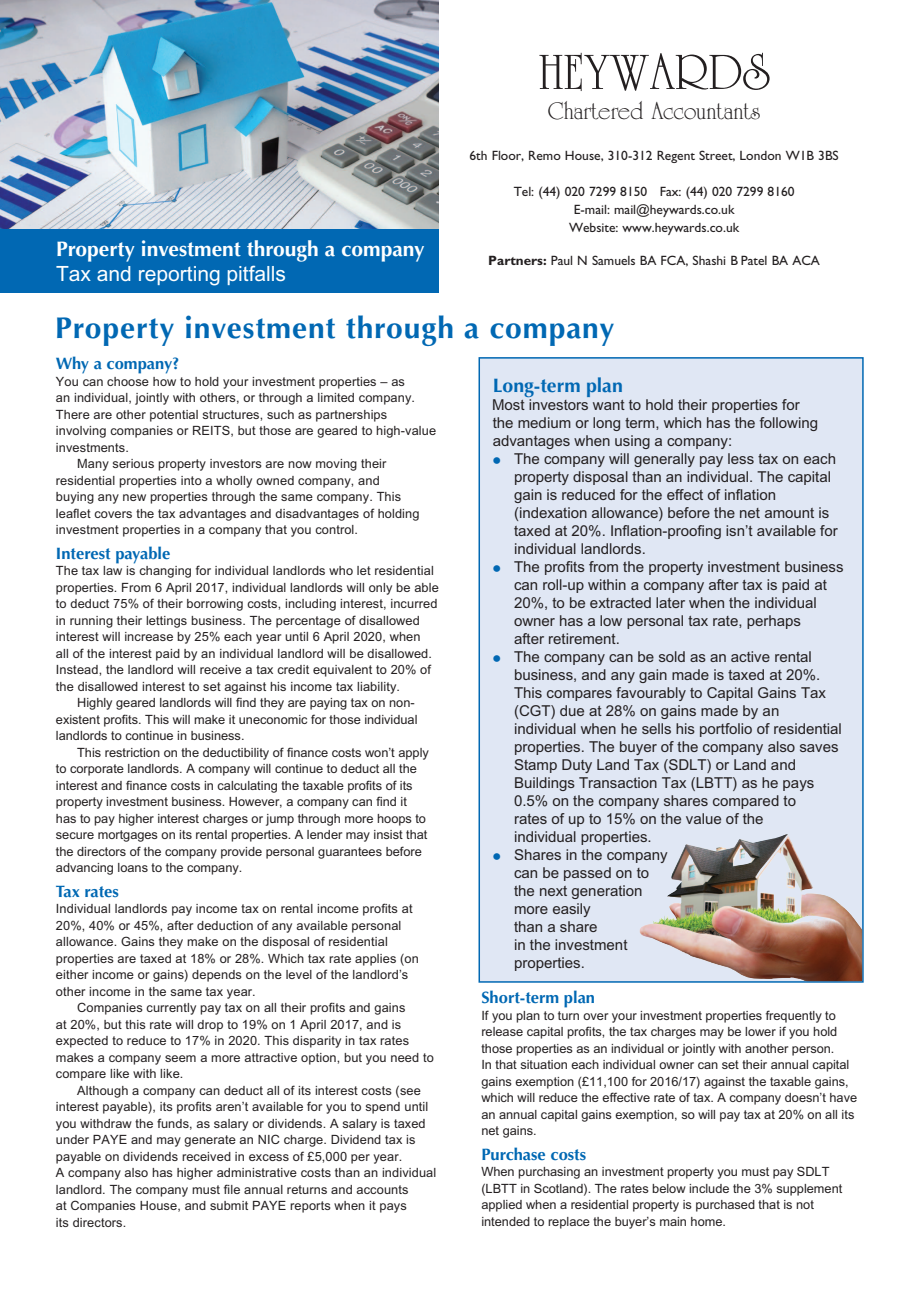
<style>
.page{position:relative;width:919px;height:1289px;background:#fff}
.page>*{position:absolute;margin:0;border:0;box-sizing:border-box;transform-origin:0 0}
.t1{font:52.95px "University Roman";color:#231f20}
.t2{font:700 30px "Optima";letter-spacing:.03em;color:#0168b3}
.t3{font:25.5px "University Roman";color:#231f20}
.t4{font:700 21px "Optima";color:#fff}
.t5{font:21px "M Arial";color:#fff}
.t6{font:700 19.5px "Optima";color:#0168b3}
.t7{font:700 16.5px "Optima";color:#0168b3}
.t8{font:15px/18px "M Arial";color:#231f20}
.t9{font:13.5px/18px "Gill Sans";color:#231f20;text-align:center}
.t10{font:12.75px/16.5px "M Arial";letter-spacing:.01em;color:#231f20}
.s1{font-weight:700}
.s2{font-size:27px;color:#0168b3}
</style>
<div class="page">
<img style="left:0;top:0;width:438px;height:229px">
<div style="left:0;top:229px;width:439px;height:64px;background:#0168b3"></div>
<div style="left:479px;top:358px;width:383px;height:623px;background:#e0e7f4"></div>
<div style="left:478px;top:357px;width:385px;height:625px;border:2px solid #0168b3"></div>
<img style="left:639px;top:833px;width:223px;height:148px">
<h3 class="t4" style="left:56px;top:236px;width:370px">Property investment through a company</h3>
<h3 class="t5" style="left:56px;top:261px;width:231px">Tax and reporting pitfalls</h3>
<h1 class="t1" style="left:538px;top:41px;width:233px">HEYWARDS</h1>
<h3 class="t3" style="left:548px;top:97px;width:213px">Chartered Accountants</h3>
<p class="t9" style="left:469px;top:146px;width:371px">6th Floor, Remo House, 310-312 Regent Street, London W1B 3BS</p>
<p class="t9" style="left:513px;top:182px;width:282px">Tel: (44) 020 7299 8150 Fax: (44) 020 7299 8160<br>E-mail: mail@heywards.co.uk<br>Website: www.heywards.co.uk</p>
<p class="t9" style="left:488px;top:251px;width:333px"><span class="s1">Partners:</span> Paul N Samuels Ba Fca, Shashi B Patel Ba aca</p>
<h2 class="t2" style="left:55px;top:310px;width:560px">Property investment through a company</h2>
<p class="t7" style="left:56px;top:354px;width:125px">Why a company?</p>
<p class="t10" style="left:56px;top:373px;width:350px">You can choose how to hold your investment properties – as</p>
<p class="t10" style="left:56px;top:389px;width:360px">an individual, jointly with others, or through a limited company.</p>
<p class="t10" style="left:56px;top:406px;width:333px">There are other potential structures, such as partnerships</p>
<p class="t10" style="left:56px;top:422px;width:382px">involving companies or REITS, but those are geared to high-value</p>
<p class="t10" style="left:56px;top:439px;width:74px">investments.</p>
<p class="t10" style="left:77px;top:455px;width:311px">Many serious property investors are now moving their</p>
<p class="t10" style="left:56px;top:472px;width:325px">residential properties into a wholly owned company, and</p>
<p class="t10" style="left:56px;top:488px;width:347px">buying any new properties through the same company. This</p>
<p class="t10" style="left:56px;top:505px;width:365px">leaflet covers the tax advantages and disadvantages of holding</p>
<p class="t10" style="left:56px;top:521px;width:304px">investment properties in a company that you control.</p>
<p class="t7" style="left:56px;top:543px;width:116px">Interest payable</p>
<p class="t10" style="left:56px;top:562px;width:379px">The tax law is changing for individual landlords who let residential</p>
<p class="t10" style="left:56px;top:579px;width:384px">properties. From 6 April 2017, individual landlords will only be able</p>
<p class="t10" style="left:56px;top:595px;width:383px">to deduct 75% of their borrowing costs, including interest, incurred</p>
<p class="t10" style="left:56px;top:612px;width:365px">in running their lettings business. The percentage of disallowed</p>
<p class="t10" style="left:56px;top:628px;width:366px">interest will increase by 25% each year until 6 April 2020, when</p>
<p class="t10" style="left:56px;top:645px;width:377px">all of the interest paid by an individual landlord will be disallowed.</p>
<p class="t10" style="left:56px;top:661px;width:376px">Instead, the landlord will receive a tax credit equivalent to 20% of</p>
<p class="t10" style="left:56px;top:678px;width:345px">the disallowed interest to set against his income tax liability.</p>
<p class="t10" style="left:77px;top:694px;width:339px">Highly geared landlords will find they are paying tax on non-</p>
<p class="t10" style="left:56px;top:711px;width:363px">existent profits. This will make it uneconomic for those individual</p>
<p class="t10" style="left:56px;top:727px;width:190px">landlords to continue in business.</p>
<p class="t10" style="left:77px;top:744px;width:353px">This restriction on the deductibility of finance costs won’t apply</p>
<p class="t10" style="left:56px;top:760px;width:362px">to corporate landlords. A company will continue to deduct all the</p>
<p class="t10" style="left:56px;top:777px;width:358px">interest and finance costs in calculating the taxable profits of its</p>
<p class="t10" style="left:56px;top:793px;width:352px">property investment business. However, a company can find it</p>
<p class="t10" style="left:56px;top:810px;width:371px">has to pay higher interest charges or jump through more hoops to</p>
<p class="t10" style="left:56px;top:826px;width:373px">secure mortgages on its rental properties. A lender may insist that</p>
<p class="t10" style="left:56px;top:843px;width:367px">the directors of the company provide personal guarantees before</p>
<p class="t10" style="left:56px;top:859px;width:188px">advancing loans to the company.</p>
<p class="t7" style="left:56px;top:881px;width:64px">Tax rates</p>
<p class="t10" style="left:56px;top:900px;width:364px">Individual landlords pay income tax on rental income profits at 20%, 40% or 45%, after deduction of any available personal allowance. Gains they make on the disposal of residential properties are taxed at 18% or 28%. Which tax rate applies (on either income or gains) depends on the level of the landlord’s other income in the same tax year.</p>
<p class="t10" style="left:56px;top:999px;width:379px;text-indent:21px">Companies currently pay tax on all their profits and gains<br>at 20%, but this rate will drop to 19% on 1 April 2017, and is expected to reduce to 17% in 2020. This disparity in tax rates makes a company seem a more attractive option, but you need to compare like with like.</p>
<p class="t10" style="left:56px;top:1081px;width:382px;text-indent:21px">Although a company can deduct all of its interest costs (see interest payable), its profits aren’t available for you to spend until you withdraw the funds, as salary or dividends. A salary is taxed under PAYE and may generate an NIC charge. Dividend tax is payable on dividends received in excess of £5,000 per year.<br>A company also has higher administrative costs than an individual landlord. The company must file annual returns and accounts<br>at Companies House, and submit PAYE reports when it pays<br>its directors.</p>
<h3 class="t6" style="left:492px;top:374px;width:132px">Long-term plan</h3>
<p class="t8" style="left:492px;top:395px;width:327px">Most investors want to hold their properties for the medium or long term, which has the following advantages when using a company:</p>
<p class="t8" style="left:514px;top:449px;width:325px;text-indent:-22px"><span class="s2">•</span> The company will generally pay less tax on each property disposal than an individual. The capital gain is reduced for the effect of inflation (indexation allowance) before the net amount is taxed at 20%. Inflation-proofing isn’t available for individual landlords.</p>
<p class="t8" style="left:514px;top:557px;width:331px;text-indent:-22px"><span class="s2">•</span> The profits from the property investment business can roll-up within a company after tax is paid at 20%, to be extracted later when the individual owner has a low personal tax rate, perhaps<br>after retirement.</p>
<p class="t8" style="left:514px;top:647px;width:329px;text-indent:-22px"><span class="s2">•</span> The company can be sold as an active rental business, and any gain made is taxed at 20%.<br>This compares favourably to Capital Gains Tax (CGT) due at 28% on gains made by an individual when he sells his portfolio of residential properties. The buyer of the company also saves Stamp Duty Land Tax (SDLT) or Land and Buildings Transaction Tax (LBTT) as he pays 0.5% on the company shares compared to<br>rates of up to 15% on the value of the<br>individual properties.</p>
<p class="t8" style="left:514px;top:845px;width:155px;text-indent:-22px"><span class="s2">•</span> Shares in the company can be passed on to the next generation more easily<br>than a share<br>in the investment properties.</p>
<p class="t7" style="left:481px;top:988px;width:115px">Short-term plan</p>
<p class="t10" style="left:481px;top:1006px;width:377px">If you plan to turn over your investment properties frequently to release capital profits, the tax charges may be lower if you hold those properties as an individual or jointly with another person.<br>In that situation each individual owner can set their annual capital gains exemption (£11,100 for 2016/17) against the taxable gains, which will reduce the effective rate of tax. A company doesn’t have an annual capital gains exemption, so will pay tax at 20% on all its net gains.</p>
<p class="t7" style="left:481px;top:1144px;width:106px">Purchase costs</p>
<p class="t10" style="left:481px;top:1163px;width:362px">When purchasing an investment property you must pay SDLT (LBTT in Scotland). The rates below include the 3% supplement applied when a residential property is purchased that is not intended to replace the buyer’s main home.</p>
</div>
